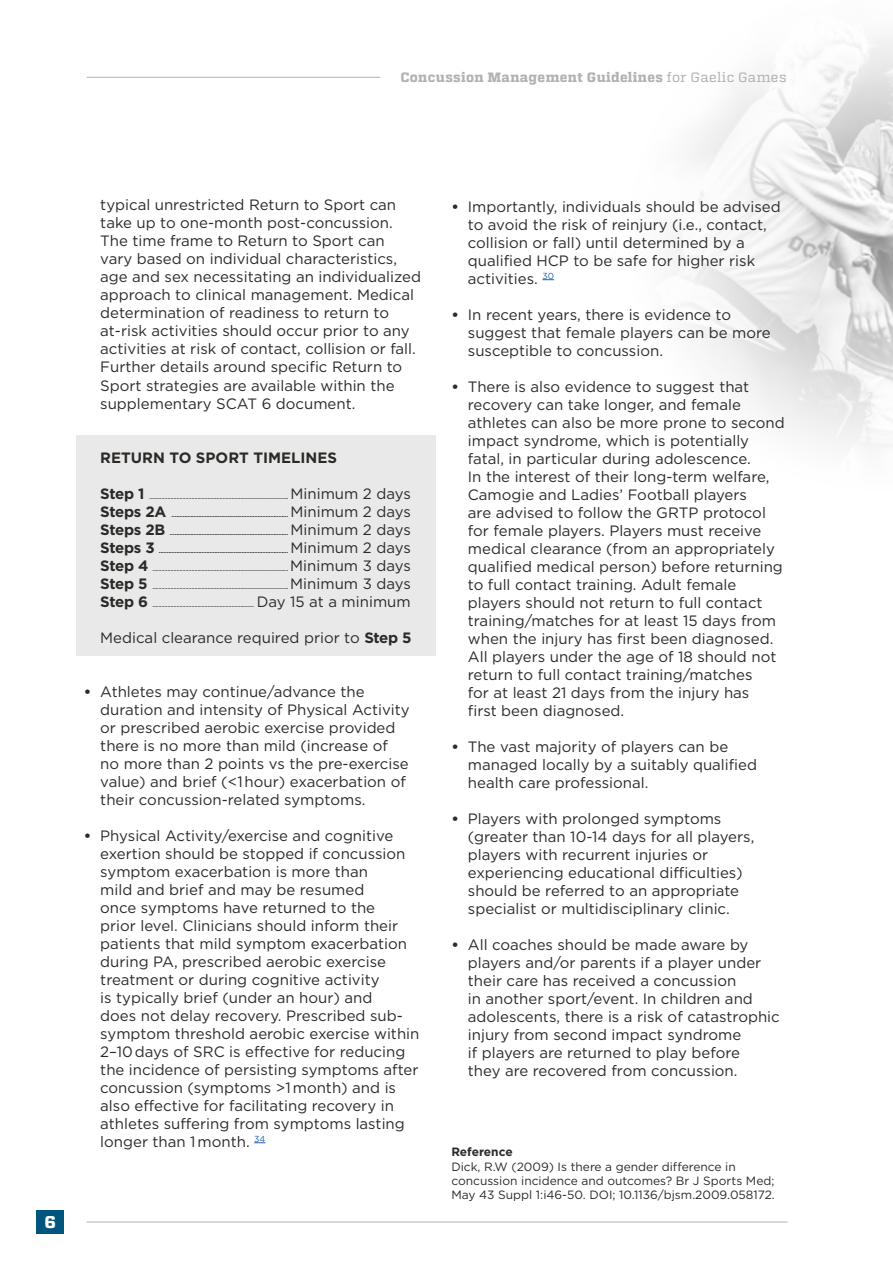
<style>
.page{position:relative;width:893px;height:1263px;background:#fff}
.page>*{position:absolute;margin:0;border:0;box-sizing:border-box;transform-origin:0 0}
.t1{font:700 16.95px "Atletico";color:#fff}
.t2{font:15px/18px "Gotham";color:#2c2a27}
.t3{font:700 15px "Gotham";letter-spacing:-.02em;color:#2c2a27}
.t4{font:700 15px "Gotham";color:#2c2a27}
.t5{font:700 13.5px "Atletico";letter-spacing:.03em;color:#b3b2b2}
.t6{font:12px/14.4px "Gotham";color:#2c2a27}
.t7{font:700 12px "Gotham";letter-spacing:-.005em;color:#2c2a27}
.t8{font:500 6px "Gotham";color:#2c2a27}
.t9{font:700 6px "Gotham";color:#2c2a27}
.s1{font-weight:400}
.s2{font-weight:700}
</style>
<div class="page">
<img style="left:672px;top:36px;width:221px;height:411px">
<div style="left:77px;top:436px;width:359px;height:220px;background:#e9e9e9"></div>
<div style="left:37px;top:1210px;width:27px;height:24px;background:#00567d"></div>
<hr style="left:87px;top:77px;width:293px;height:1px;background:#b3b2b2">
<hr style="left:87px;top:1222px;width:700px;height:1px;background:#b3b2b2">
<svg style="left:542px;top:279px;width:12px;height:1px"></svg>
<p class="t5" style="left:400px;top:69px;width:387px">Concussion Management Guidelines <span class="s1">for Gaelic Games</span></p>
<p class="t1" style="left:45px;top:1212px;width:13px">6</p>
<p class="t2" style="left:100px;top:196px;width:322px">typical unrestricted Return to Sport can take up to one-month post-concussion.<br>The time frame to Return to Sport can<br>vary based on individual characteristics, age and sex necessitating an individualized approach to clinical management. Medical determination of readiness to return to at-risk activities should occur prior to any activities at risk of contact, collision or fall.<br>Further details around specific Return to Sport strategies are available within the supplementary SCAT 6 document.</p>
<p class="t4" style="left:100px;top:447px;width:238px">RETURN TO SPORT TIMELINES</p>
<p class="t3" style="left:100px;top:483px;width:46px">Step 1</p>
<p class="t8" style="left:150px;top:492px;width:141px">.............................................................................................</p>
<p class="t2" style="left:290px;top:484px;width:122px">Minimum 2 days</p>
<p class="t3" style="left:100px;top:501px;width:67px">Steps 2A</p>
<p class="t9" style="left:172px;top:510px;width:118px">.........................................................................</p>
<p class="t2" style="left:290px;top:502px;width:122px">Minimum 2 days</p>
<p class="t3" style="left:100px;top:519px;width:66px">Steps 2B</p>
<p class="t9" style="left:170px;top:528px;width:120px">..........................................................................</p>
<p class="t2" style="left:290px;top:520px;width:122px">Minimum 2 days</p>
<p class="t3" style="left:100px;top:537px;width:56px">Steps 3</p>
<p class="t9" style="left:159px;top:546px;width:131px">.................................................................................</p>
<p class="t2" style="left:290px;top:538px;width:122px">Minimum 2 days</p>
<p class="t3" style="left:100px;top:555px;width:50px">Step 4</p>
<p class="t8" style="left:152px;top:564px;width:138px">...........................................................................................</p>
<p class="t2" style="left:290px;top:556px;width:122px">Minimum 3 days</p>
<p class="t3" style="left:100px;top:573px;width:49px">Step 5</p>
<p class="t8" style="left:153px;top:582px;width:138px">...........................................................................................</p>
<p class="t2" style="left:290px;top:574px;width:122px">Minimum 3 days</p>
<p class="t3" style="left:100px;top:591px;width:49px">Step 6</p>
<p class="t8" style="left:153px;top:600px;width:103px">....................................................................</p>
<p class="t2" style="left:257px;top:592px;width:156px">Day 15 at a minimum</p>
<p class="t2" style="left:100px;top:628px;width:313px">Medical clearance required prior to <span class="s2">Step 5</span></p>
<p class="t2" style="left:100px;top:682px;width:311px;text-indent:-16px"><span class="s2">•</span> Athletes may continue/advance the duration and intensity of Physical Activity or prescribed aerobic exercise provided there is no more than mild (increase of no more than 2 points vs the pre-exercise value) and brief (&lt;1hour) exacerbation of their concussion-related symptoms.</p>
<p class="t2" style="left:100px;top:826px;width:321px;text-indent:-16px"><span class="s2">•</span> Physical Activity/exercise and cognitive exertion should be stopped if concussion symptom exacerbation is more than<br>mild and brief and may be resumed<br>once symptoms have returned to the<br>prior level. Clinicians should inform their patients that mild symptom exacerbation during PA, prescribed aerobic exercise treatment or during cognitive activity<br>is typically brief (under an hour) and<br>does not delay recovery. Prescribed sub&shy;symptom threshold aerobic exercise within 2–10days of SRC is effective for reducing the incidence of persisting symptoms after concussion (symptoms &gt;1month) and is also effective for facilitating recovery in athletes suffering from symptoms lasting longer than 1month. <sup>34</sup></p>
<p class="t2" style="left:468px;top:197px;width:314px;text-indent:-16px"><span class="s2">•</span> Importantly, individuals should be advised to avoid the risk of reinjury (i.e., contact, collision or fall) until determined by a qualified HCP to be safe for higher risk activities. <sup>30</sup></p>
<p class="t2" style="left:468px;top:305px;width:304px;text-indent:-16px"><span class="s2">•</span> In recent years, there is evidence to suggest that female players can be more susceptible to concussion.</p>
<p class="t2" style="left:468px;top:377px;width:318px;text-indent:-16px"><span class="s2">•</span> There is also evidence to suggest that recovery can take longer, and female athletes can also be more prone to second impact syndrome, which is potentially fatal, in particular during adolescence.<br>In the interest of their long-term welfare, Camogie and Ladies’ Football players<br>are advised to follow the GRTP protocol for female players. Players must receive medical clearance (from an appropriately qualified medical person) before returning to full contact training. Adult female players should not return to full contact training/matches for at least 15 days from when the injury has first been diagnosed.<br>All players under the age of 18 should not return to full contact training/matches<br>for at least 21 days from the injury has<br>first been diagnosed.</p>
<p class="t2" style="left:468px;top:737px;width:291px;text-indent:-16px"><span class="s2">•</span> The vast majority of players can be managed locally by a suitably qualified health care professional.</p>
<p class="t2" style="left:468px;top:809px;width:288px;text-indent:-16px"><span class="s2">•</span> Players with prolonged symptoms (greater than 10-14 days for all players, players with recurrent injuries or experiencing educational difficulties) should be referred to an appropriate specialist or multidisciplinary clinic.</p>
<p class="t2" style="left:468px;top:935px;width:313px;text-indent:-16px"><span class="s2">•</span> All coaches should be made aware by players and/or parents if a player under their care has received a concussion<br>in another sport/event. In children and adolescents, there is a risk of catastrophic injury from second impact syndrome<br>if players are returned to play before<br>they are recovered from concussion.</p>
<p class="t7" style="left:451px;top:1144px;width:63px">Reference</p>
<p class="t6" style="left:451px;top:1159px;width:325px">Dick, R.W (2009) Is there a gender difference in concussion incidence and outcomes? Br J Sports Med;<br>May 43 Suppl 1:i46-50. DOI; 10.1136/bjsm.2009.058172.</p>
</div>
